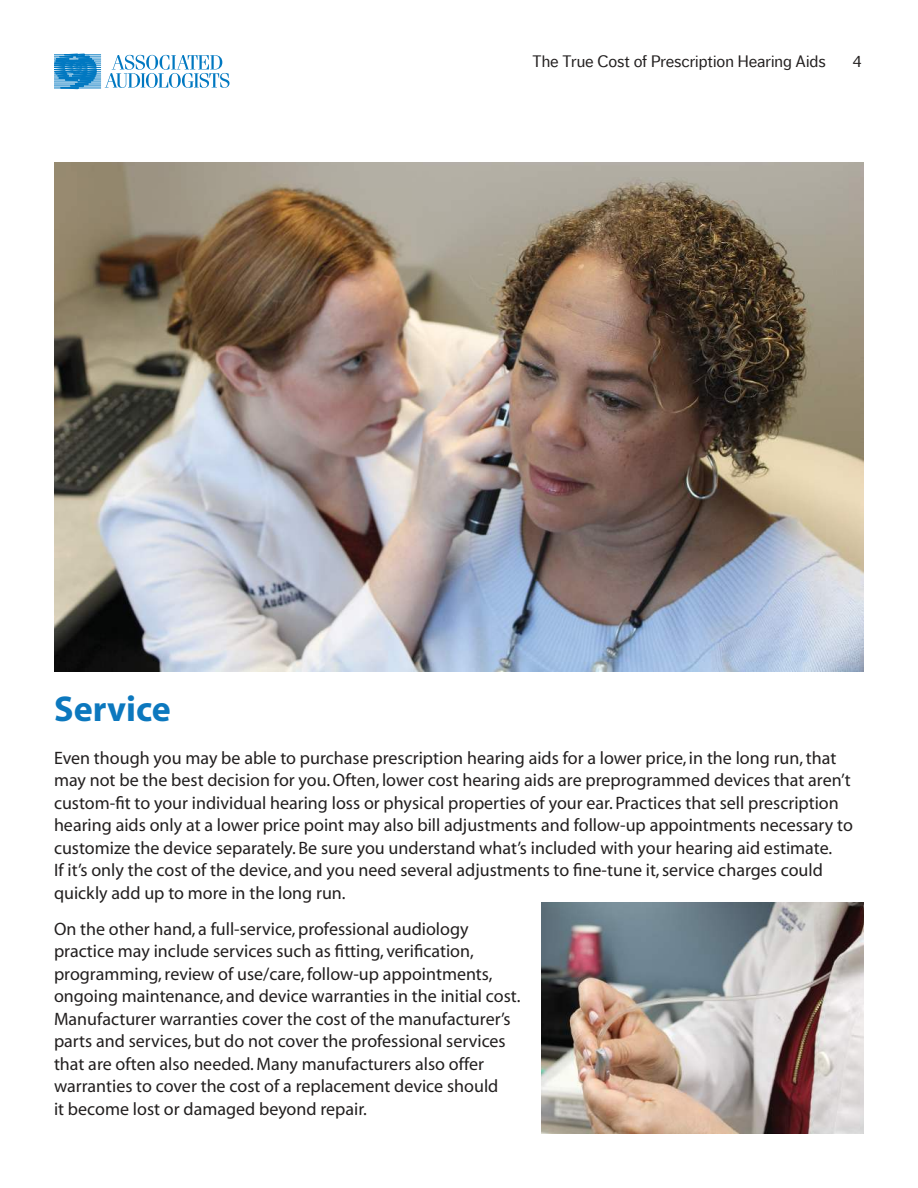
<style>
.page{position:relative;width:918px;height:1188px;background:#fff}
.page>*{position:absolute;margin:0;border:0;box-sizing:border-box;transform-origin:0 0}
.t1{font:700 36px "Myriad";color:#0c78be}
.t2{font:18px/22.5px "Myriad";color:#221f1f}
.t3{font:16.5px "Dagny Offc";color:#221f1f}
</style>
<div class="page">
<svg style="left:54px;top:54px;width:43px;height:34px"></svg>
<svg style="left:105px;top:55px;width:125px;height:33px"></svg>
<hr style="left:54px;top:55px;width:47px;height:1px;background:#0078c1">
<hr style="left:54px;top:57px;width:47px;height:1px;background:#0078c1">
<hr style="left:54px;top:59px;width:47px;height:1px;background:#0078c1">
<hr style="left:54px;top:61px;width:47px;height:1px;background:#0078c1">
<hr style="left:54px;top:63px;width:47px;height:1px;background:#0078c1">
<hr style="left:54px;top:65px;width:47px;height:1px;background:#0078c1">
<hr style="left:54px;top:67px;width:47px;height:1px;background:#0078c1">
<hr style="left:54px;top:69px;width:47px;height:1px;background:#0078c1">
<hr style="left:54px;top:72px;width:47px;height:1px;background:#0078c1">
<hr style="left:54px;top:74px;width:47px;height:1px;background:#0078c1">
<hr style="left:54px;top:76px;width:47px;height:1px;background:#0078c1">
<hr style="left:54px;top:78px;width:47px;height:1px;background:#0078c1">
<hr style="left:54px;top:80px;width:47px;height:1px;background:#0078c1">
<hr style="left:54px;top:82px;width:47px;height:1px;background:#0078c1">
<hr style="left:54px;top:88px;width:47px;height:1px;background:#0078c1">
<hr style="left:54px;top:86px;width:47px;height:1px;background:#0078c1">
<hr style="left:54px;top:84px;width:47px;height:1px;background:#0078c1">
<img style="left:542px;top:902px;width:322px;height:232px">
<img style="left:54px;top:162px;width:810px;height:509px">
<p class="t3" style="left:533px;top:53px;width:295px">The True Cost of Prescription Hearing Aids</p>
<p class="t3" style="left:852px;top:53px;width:11px">4</p>
<h1 class="t1" style="left:54px;top:695px;width:118px">Service</h1>
<p class="t2" style="left:54px;top:748px;width:800px">Even though you may be able to purchase prescription hearing aids for a lower price, in the long run, that may not be the best decision for you. Often, lower cost hearing aids are preprogrammed devices that aren’t custom-fit to your individual hearing loss or physical properties of your ear. Practices that sell prescription hearing aids only at a lower price point may also bill adjustments and follow-up appointments necessary to customize the device separately. Be sure you understand what’s included with your hearing aid estimate.<br>If it’s only the cost of the device, and you need several adjustments to fine-tune it, service charges could quickly add up to more in the long run.</p>
<p class="t2" style="left:54px;top:919px;width:468px">On the other hand, a full-service, professional audiology practice may include services such as fitting, verification, programming, review of use/care, follow-up appointments, ongoing maintenance, and device warranties in the initial cost.<br>Manufacturer warranties cover the cost of the manufacturer’s parts and services, but do not cover the professional services that are often also needed. Many manufacturers also offer warranties to cover the cost of a replacement device should<br>it become lost or damaged beyond repair.</p>
</div>
